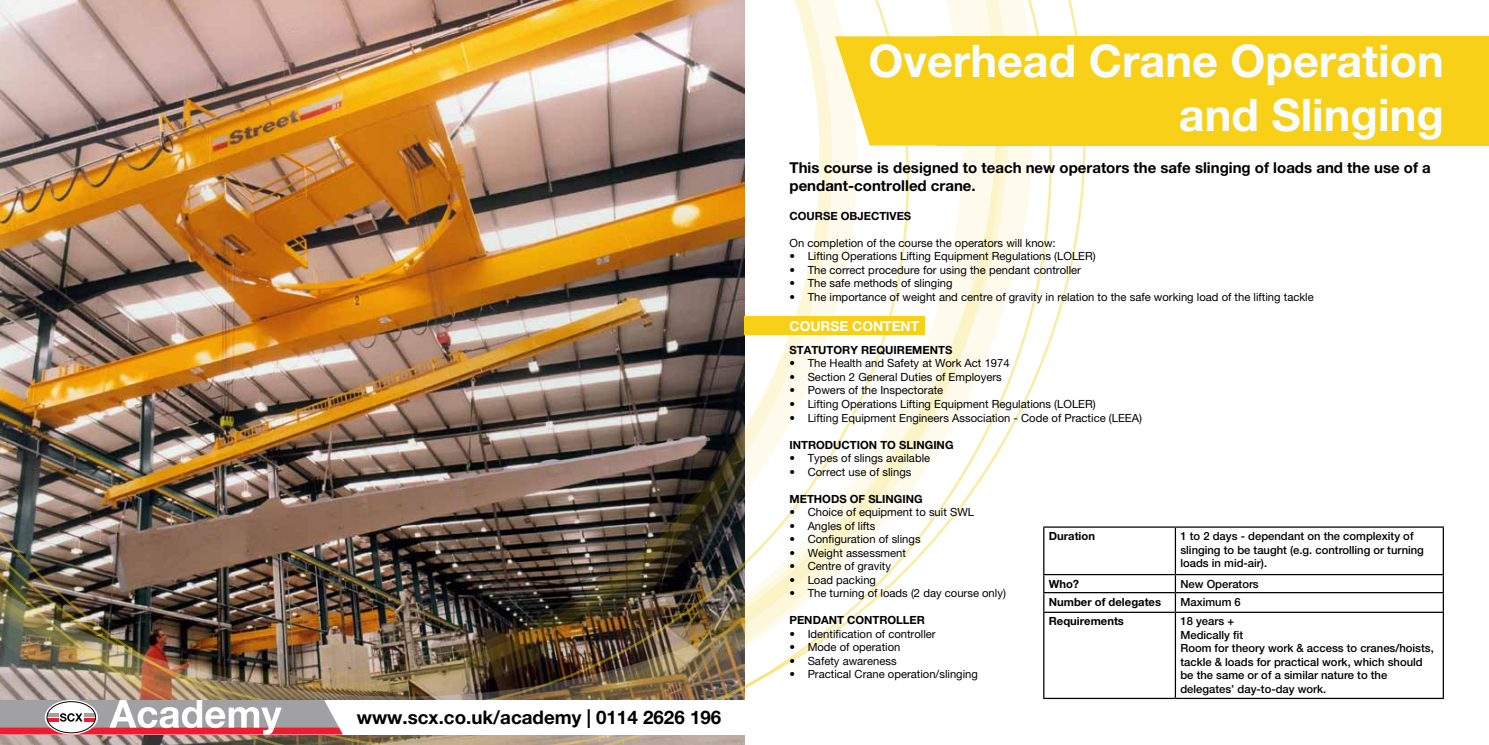
<style>
.page{position:relative;width:1489px;height:745px;background:#fff}
.page>*{position:absolute;margin:0;border:0;box-sizing:border-box;transform-origin:0 0}
.t1{font:700 45px/54px "Helvetica Neue LT Pro";color:#f7fcfe;text-align:right}
.t2{font:700 18.75px "Helvetica Neue LT Pro";color:#000}
.t3{font:700 15px/18px "Helvetica Neue LT Pro";color:#000}
.t4{font:700 13.75px "Helvetica Neue LT Pro";color:#fff}
.t5{font:11.25px "Helvetica Neue LT Pro";color:#000}
.t6{font:500 11.25px/13.5px "Helvetica Neue LT Pro";color:#000101}
.t7{font:700 11.25px "Helvetica Neue LT Pro";color:#000}
.t8{font:700 11.25px "Helvetica Neue LT Pro";color:#000101}
</style>
<div class="page">
<img style="left:0;top:0;width:1051px;height:700px">
<img style="left:0;top:471px;width:745px;height:273px">
<svg style="left:834px;top:36px;width:103px;height:109px"></svg>
<div style="left:937px;top:36px;width:551px;height:109px;background:#f7d017"></div>
<svg style="left:1044px;top:527px;width:398px;height:170px"></svg>
<hr style="left:1043px;top:526px;width:132px;height:1px;background:#000">
<hr style="left:1043px;top:527px;width:1px;height:46px;background:#000">
<hr style="left:1175px;top:526px;width:268px;height:1px;background:#000">
<hr style="left:1174px;top:527px;width:1px;height:46px;background:#000">
<hr style="left:1442px;top:527px;width:1px;height:46px;background:#000">
<hr style="left:1043px;top:573px;width:132px;height:2px;background:#000">
<hr style="left:1175px;top:573px;width:268px;height:2px;background:#000">
<hr style="left:1043px;top:591px;width:132px;height:2px;background:#000">
<svg style="left:1043px;top:575px;width:1px;height:36px"></svg>
<hr style="left:1175px;top:591px;width:268px;height:2px;background:#000">
<svg style="left:1174px;top:575px;width:1px;height:36px"></svg>
<svg style="left:1442px;top:575px;width:1px;height:36px"></svg>
<hr style="left:1043px;top:611px;width:132px;height:1px;background:#000">
<hr style="left:1043px;top:612px;width:1px;height:85px;background:#000">
<hr style="left:1175px;top:611px;width:268px;height:1px;background:#000">
<hr style="left:1174px;top:612px;width:1px;height:85px;background:#000">
<hr style="left:1442px;top:612px;width:1px;height:85px;background:#000">
<hr style="left:1043px;top:697px;width:132px;height:1px;background:#000">
<hr style="left:1175px;top:697px;width:268px;height:1px;background:#000">
<div style="left:744px;top:316px;width:181px;height:19px;background:#f7d017"></div>
<div style="left:0;top:699px;width:744px;height:35px;background:#fff"></div>
<svg style="left:0;top:699px;width:343px;height:35px"></svg>
<h2 class="t2" style="left:357px;top:704px;width:366px">www.scx.co.uk/academy | 0114 2626 196</h2>
<h1 class="t1" style="left:868px;top:33px;width:577px">Overhead Crane Operation and Slinging</h1>
<h3 class="t3" style="left:789px;top:158px;width:643px">This course is designed to teach new operators the safe slinging of loads and the use of a pendant-controlled crane.</h3>
<p class="t7" style="left:789px;top:208px;width:123px">COURSE OBJECTIVES</p>
<p class="t5" style="left:789px;top:236px;width:268px">On completion of the course the operators will know:</p>
<p class="t5" style="left:789px;top:249px;width:308px">• Lifting Operations Lifting Equipment Regulations (LOLER)</p>
<p class="t5" style="left:789px;top:263px;width:293px">• The correct procedure for using the pendant controller</p>
<p class="t5" style="left:789px;top:276px;width:164px">• The safe methods of slinging</p>
<p class="t5" style="left:789px;top:290px;width:526px">• The importance of weight and centre of gravity in relation to the safe working load of the lifting tackle</p>
<p class="t4" style="left:789px;top:318px;width:131px">COURSE CONTENT</p>
<p class="t7" style="left:789px;top:343px;width:164px">STATUTORY REQUIREMENTS</p>
<p class="t5" style="left:789px;top:356px;width:222px">• The Health and Safety at Work Act 1974</p>
<p class="t5" style="left:789px;top:370px;width:214px">• Section 2 General Duties of Employers</p>
<p class="t5" style="left:789px;top:383px;width:155px">• Powers of the Inspectorate</p>
<p class="t5" style="left:789px;top:397px;width:308px">• Lifting Operations Lifting Equipment Regulations (LOLER)</p>
<p class="t5" style="left:789px;top:410px;width:354px">• Lifting Equipment Engineers Association - Code of Practice (LEEA)</p>
<p class="t7" style="left:789px;top:437px;width:165px">INTRODUCTION TO SLINGING</p>
<p class="t5" style="left:789px;top:451px;width:142px">• Types of slings available</p>
<p class="t5" style="left:789px;top:464px;width:123px">• Correct use of slings</p>
<p class="t7" style="left:789px;top:491px;width:135px">METHODS OF SLINGING</p>
<p class="t5" style="left:789px;top:505px;width:186px">• Choice of equipment to suit SWL</p>
<p class="t5" style="left:789px;top:518px;width:87px">• Angles of lifts</p>
<p class="t5" style="left:789px;top:532px;width:133px">• Configuration of slings</p>
<p class="t5" style="left:789px;top:545px;width:118px">• Weight assessment</p>
<p class="t5" style="left:789px;top:559px;width:103px">• Centre of gravity</p>
<p class="t5" style="left:789px;top:572px;width:88px">• Load packing</p>
<p class="t5" style="left:789px;top:586px;width:218px">• The turning of loads (2 day course only)</p>
<p class="t7" style="left:789px;top:613px;width:137px">PENDANT CONTROLLER</p>
<p class="t5" style="left:789px;top:626px;width:148px">• Identification of controller</p>
<p class="t5" style="left:789px;top:640px;width:112px">• Mode of operation</p>
<p class="t5" style="left:789px;top:653px;width:109px">• Safety awareness</p>
<p class="t5" style="left:789px;top:667px;width:190px">• Practical Crane operation/slinging</p>
<p class="t8" style="left:1048px;top:529px;width:48px">Duration</p>
<p class="t6" style="left:1180px;top:529px;width:245px">1 to 2 days - dependant on the complexity of slinging to be taught (e.g. controlling or turning loads in mid-air).</p>
<p class="t8" style="left:1048px;top:576px;width:32px">Who?</p>
<p class="t6" style="left:1180px;top:576px;width:80px">New Operators</p>
<p class="t8" style="left:1048px;top:594px;width:114px">Number of delegates</p>
<p class="t6" style="left:1180px;top:594px;width:62px">Maximum 6</p>
<p class="t8" style="left:1048px;top:614px;width:77px">Requirements</p>
<p class="t6" style="left:1180px;top:614px;width:255px">18 years +<br>Medically fit<br>Room for theory work &amp; access to cranes/hoists, tackle &amp; loads for practical work, which should be the same or of a similar nature to the delegates’ day-to-day work.</p>
</div>
